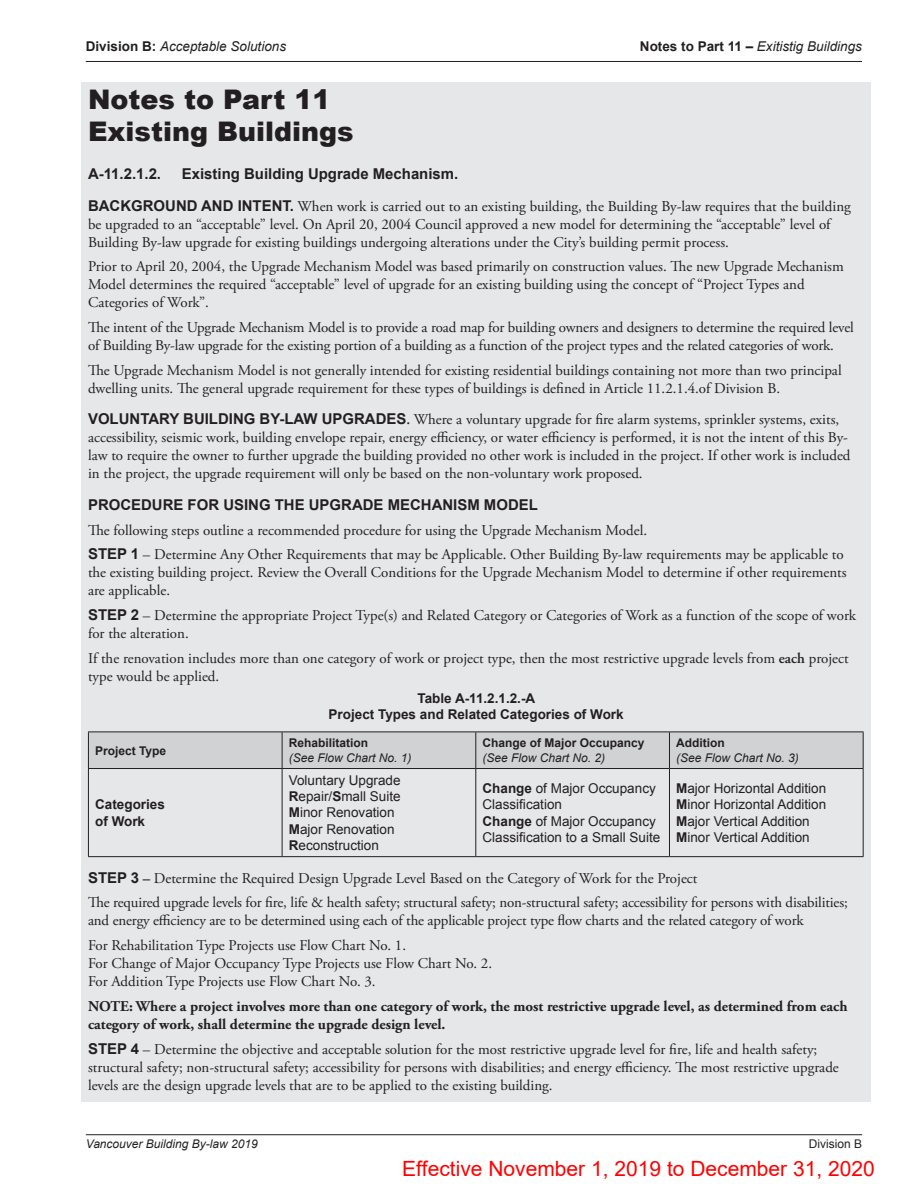
<style>
.page{position:relative;width:918px;height:1188px;background:#fff}
.page>*{position:absolute;margin:0;border:0;box-sizing:border-box;transform-origin:0 0}
.t1{font:900 27px/32.4px "Arial";color:#231f20}
.t2{font:21px "Arial";color:#f00}
.t3{font:15px/18px "Adobe Garamond Pro";color:#231f20}
.t4{font:700 15px/18px "Adobe Garamond Pro";color:#231f20}
.t5{font:700 15px "Arial";color:#231f20}
.t6{font:13.5px/16.2px "Arial";color:#231f20}
.t7{font:700 13.5px/16.2px "Arial";color:#231f20;text-align:center}
.t8{font:italic 13.5px "Arial";color:#231f20}
.t9{font:italic 12px "Arial";color:#231f20}
.t10{font:700 12px "Arial";color:#231f20}
.t11{font:12px "Arial";color:#231f20}
.s1{font-weight:700;font-style:normal}
.s2{font-family:"Arial";font-weight:700}
.s3{font-weight:600}
.s4{font-weight:700}
</style>
<div class="page">
<hr style="left:86px;top:1134px;width:776px;height:1px;background:#231f20">
<hr style="left:86px;top:61px;width:776px;height:1px;background:#231f20">
<div style="left:81px;top:82px;width:790px;height:1020px;background:#e6e7e9"></div>
<div style="left:89px;top:733px;width:774px;height:35px;background:#d1d2d4"></div>
<hr style="left:88px;top:732px;width:194px;height:1px;background:#231f20">
<hr style="left:88px;top:732px;width:1px;height:36px;background:#231f20">
<hr style="left:282px;top:732px;width:194px;height:1px;background:#231f20">
<hr style="left:282px;top:732px;width:1px;height:36px;background:#231f20">
<hr style="left:476px;top:732px;width:193px;height:1px;background:#231f20">
<hr style="left:475px;top:732px;width:1px;height:36px;background:#231f20">
<hr style="left:669px;top:732px;width:195px;height:1px;background:#231f20">
<hr style="left:669px;top:732px;width:1px;height:36px;background:#231f20">
<hr style="left:863px;top:732px;width:1px;height:36px;background:#231f20">
<hr style="left:88px;top:768px;width:194px;height:1px;background:#231f20">
<hr style="left:88px;top:769px;width:1px;height:87px;background:#231f20">
<hr style="left:282px;top:768px;width:194px;height:1px;background:#231f20">
<hr style="left:282px;top:769px;width:1px;height:87px;background:#231f20">
<hr style="left:476px;top:768px;width:193px;height:1px;background:#231f20">
<hr style="left:475px;top:769px;width:1px;height:87px;background:#231f20">
<hr style="left:669px;top:768px;width:195px;height:1px;background:#231f20">
<hr style="left:669px;top:769px;width:1px;height:87px;background:#231f20">
<hr style="left:863px;top:769px;width:1px;height:87px;background:#231f20">
<hr style="left:88px;top:856px;width:194px;height:1px;background:#231f20">
<hr style="left:282px;top:856px;width:194px;height:1px;background:#231f20">
<hr style="left:476px;top:856px;width:193px;height:1px;background:#231f20">
<hr style="left:669px;top:856px;width:195px;height:1px;background:#231f20">
<p class="t8" style="left:86px;top:38px;width:202px"><span class="s1">Division B:</span> Acceptable Solutions</p>
<p class="t8" style="left:640px;top:38px;width:224px"><span class="s1">Notes to Part 11 –</span> Exitistig Buildings</p>
<h1 class="t1" style="left:88px;top:82px;width:267px">Notes to Part 11<br>Existing Buildings</h1>
<p class="t5" style="left:88px;top:164px;width:75px">A-11.2.1.2.</p>
<p class="t5" style="left:182px;top:164px;width:278px">Existing Building Upgrade Mechanism.</p>
<p class="t3" style="left:88px;top:197px;width:764px"><span class="s2">BACKGROUND AND INTENT.</span> When work is carried out to an existing building, the Building By-law requires that the building be upgraded to an “acceptable” level. On April 20, 2004 Council approved a new model for determining the “acceptable” level of<br>Building By-law upgrade for existing buildings undergoing alterations under the City’s building permit process.</p>
<p class="t3" style="left:88px;top:258px;width:757px">Prior to April 20, 2004, the Upgrade Mechanism Model was based primarily on construction values. The new Upgrade Mechanism<br>Model determines the required “acceptable” level of upgrade for an existing building using the concept of “Project Types and<br>Categories of Work”.</p>
<p class="t3" style="left:88px;top:319px;width:767px">The intent of the Upgrade Mechanism Model is to provide a road map for building owners and designers to determine the required level of Building By-law upgrade for the existing portion of a building as a function of the project types and the related categories of work.</p>
<p class="t3" style="left:88px;top:362px;width:755px">The Upgrade Mechanism Model is not generally intended for existing residential buildings containing not more than two principal dwelling units. The general upgrade requirement for these types of buildings is defined in Article 11.2.1.4.of Division B.</p>
<p class="t3" style="left:88px;top:411px;width:764px"><span class="s2">VOLUNTARY BUILDING BY-LAW UPGRADES</span><span class="s3">.</span> Where a voluntary upgrade for fire alarm systems, sprinkler systems, exits, accessibility, seismic work, building envelope repair, energy efficiency, or water efficiency is performed, it is not the intent of this By&shy;law to require the owner to further upgrade the building provided no other work is included in the project. If other work is included in the project, the upgrade requirement will only be based on the non-voluntary work proposed.</p>
<p class="t5" style="left:88px;top:495px;width:451px">PROCEDURE FOR USING THE UPGRADE MECHANISM MODEL</p>
<p class="t3" style="left:88px;top:518px;width:757px;line-height:24.8px">The following steps outline a recommended procedure for using the Upgrade Mechanism Model.<br><span class="s2">STEP 1</span> – Determine Any Other Requirements that may be Applicable. Other Building By-law requirements may be applicable to</p>
<p class="t3" style="left:88px;top:564px;width:760px">the existing building project. Review the Overall Conditions for the Upgrade Mechanism Model to determine if other requirements are applicable.</p>
<p class="t3" style="left:88px;top:607px;width:770px"><span class="s2">STEP 2</span> – Determine the appropriate Project Type(s) and Related Category or Categories of Work as a function of the scope of work for the alteration.</p>
<p class="t3" style="left:88px;top:650px;width:762px">If the renovation includes more than one category of work or project type, then the most restrictive upgrade levels from <span class="s3">each</span> project type would be applied.</p>
<p class="t7" style="left:329px;top:690px;width:297px">Table A-11.2.1.2.-A<br>Project Types and Related Categories of Work</p>
<p class="t10" style="left:95px;top:742px;width:73px">Project Type</p>
<p class="t10" style="left:483px;top:735px;width:164px">Change of Major Occupancy</p>
<p class="t9" style="left:483px;top:750px;width:124px">(See Flow Chart No. 2)</p>
<p class="t10" style="left:289px;top:735px;width:81px">Rehabilitation</p>
<p class="t9" style="left:289px;top:750px;width:124px">(See Flow Chart No. 1)</p>
<p class="t10" style="left:676px;top:735px;width:50px">Addition</p>
<p class="t9" style="left:676px;top:750px;width:124px">(See Flow Chart No. 3)</p>
<p class="t6" style="left:289px;top:772px;width:113px">Voluntary Upgrade<br><span class="s4">R</span>epair/<span class="s4">S</span>mall Suite<br><span class="s4">M</span>inor Renovation<br><span class="s4">M</span>ajor Renovation<br><span class="s4">R</span>econstruction</p>
<p class="t6" style="left:483px;top:781px;width:179px"><span class="s4">Change</span> of Major Occupancy<br>Classification<br><span class="s4">Change</span> of Major Occupancy<br>Classification to a Small Suite</p>
<p class="t6" style="left:676px;top:781px;width:152px"><span class="s4">M</span>ajor Horizontal Addition<br><span class="s4">M</span>inor Horizontal Addition<br><span class="s4">M</span>ajor Vertical Addition<br><span class="s4">M</span>inor Vertical Addition</p>
<p class="t3" style="left:88px;top:866px;width:761px;line-height:24.8px"><span class="s2">STEP 3</span> <span class="s4">–</span> Determine the Required Design Upgrade Level Based on the Category of Work for the Project<br>The required upgrade levels for fire, life &amp; health safety; structural safety; non-structural safety; accessibility for persons with disabilities;</p>
<p class="t3" style="left:88px;top:909px;width:717px;line-height:24.8px">and energy efficiency are to be determined using each of the applicable project type flow charts and the related category of work<br>For Rehabilitation Type Projects use Flow Chart No. 1.</p>
<p class="t3" style="left:88px;top:955px;width:406px">For Change of Major Occupancy Type Projects use Flow Chart No. 2.<br>For Addition Type Projects use Flow Chart No. 3.</p>
<p class="t4" style="left:88px;top:997px;width:761px">NOTE: Where a project involves more than one category of work, the most restrictive upgrade level, as determined from each category of work, shall determine the upgrade design level.</p>
<p class="t3" style="left:88px;top:1040px;width:752px"><span class="s2">STEP 4</span> – Determine the objective and acceptable solution for the most restrictive upgrade level for fire, life and health safety; structural safety; non-structural safety; accessibility for persons with disabilities; and energy efficiency. The most restrictive upgrade levels are the design upgrade levels that are to be applied to the existing building.</p>
<p class="t7" style="left:95px;top:797px;width:71px;text-align:left">Categories of Work</p>
<p class="t9" style="left:86px;top:1136px;width:173px">Vancouver Building By-law 2019</p>
<p class="t11" style="left:809px;top:1136px;width:55px">Division B</p>
<h2 class="t2" style="left:402px;top:1154px;width:474px">Effective November 1, 2019 to December 31, 2020</h2>
</div>
